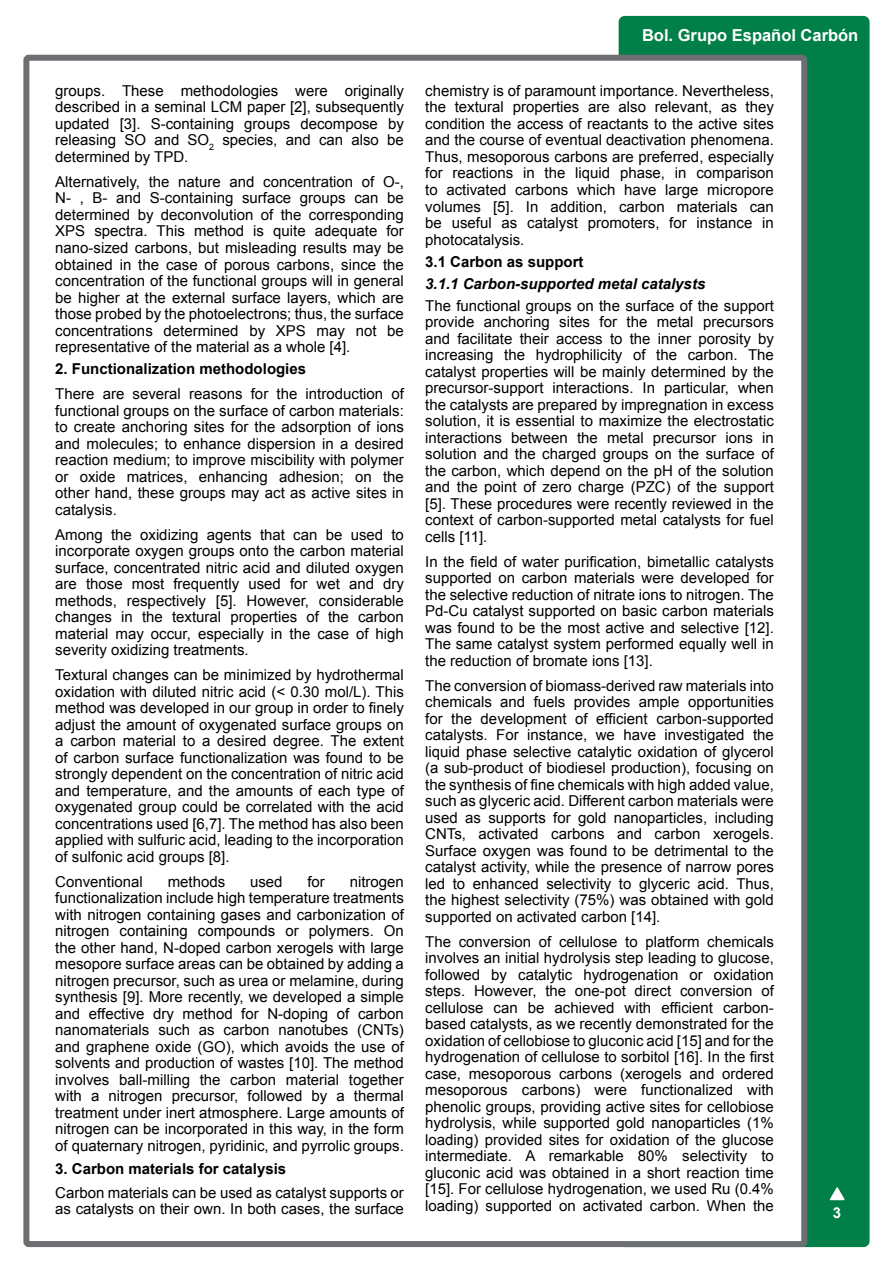
<style>
.page{position:relative;width:893px;height:1263px;background:#fff}
.page>*{position:absolute;margin:0;border:0;box-sizing:border-box;transform-origin:0 0}
.t1{font:700 16.5px "Arial";color:#fff}
.t2{font:15px/16.5px "Arial";color:#000;text-align:justify}
.t3{font:700 15px "Arial";color:#000}
.t4{font:italic 700 15px "Arial";color:#000}
.t5{font:700 15px "Arial";color:#fff}
</style>
<div class="page">
<div style="left:622px;top:19px;width:245px;height:1225px;background:#007f49;border-radius:3px"></div>
<div style="left:619px;top:16px;width:251px;height:1231px;border:6px solid #007f49;border-radius:3px"></div>
<div style="left:26px;top:58px;width:778px;height:1186px;background:#fff;border-radius:2px"></div>
<div style="left:23px;top:55px;width:784px;height:1192px;border:6px solid #6d6e71;border-radius:2px"></div>
<svg style="left:828px;top:1187px;width:18px;height:14px"></svg>
<p class="t2" style="left:55px;top:83px;width:350px">groups. These methodologies were originally described in a seminal LCM paper [2], subsequently updated [3]. S-containing groups decompose by releasing SO and SO<sub>2</sub> species, and can also be determined by TPD.</p>
<p class="t2" style="left:55px;top:174px;width:350px">Alternatively, the nature and concentration of O-, N- , B- and S-containing surface groups can be determined by deconvolution of the corresponding XPS spectra. This method is quite adequate for nano-sized carbons, but misleading results may be obtained in the case of porous carbons, since the concentration of the functional groups will in general be higher at the external surface layers, which are those probed by the photoelectrons; thus, the surface concentrations determined by XPS may not be representative of the material as a whole [4].</p>
<p class="t3" style="left:55px;top:359px;width:252px">2. Functionalization methodologies</p>
<p class="t2" style="left:55px;top:386px;width:350px">There are several reasons for the introduction of functional groups on the surface of carbon materials: to create anchoring sites for the adsorption of ions and molecules; to enhance dispersion in a desired reaction medium; to improve miscibility with polymer or oxide matrices, enhancing adhesion; on the other hand, these groups may act as active sites in catalysis.</p>
<p class="t2" style="left:55px;top:526px;width:350px">Among the oxidizing agents that can be used to incorporate oxygen groups onto the carbon material surface, concentrated nitric acid and diluted oxygen are those most frequently used for wet and dry methods, respectively [5]. However, considerable changes in the textural properties of the carbon material may occur, especially in the case of high severity oxidizing treatments.</p>
<p class="t2" style="left:55px;top:667px;width:350px">Textural changes can be minimized by hydrothermal oxidation with diluted nitric acid (&lt; 0.30 mol/L). This method was developed in our group in order to finely adjust the amount of oxygenated surface groups on a carbon material to a desired degree. The extent of carbon surface functionalization was found to be strongly dependent on the concentration of nitric acid and temperature, and the amounts of each type of oxygenated group could be correlated with the acid concentrations used [6,7]. The method has also been applied with sulfuric acid, leading to the incorporation of sulfonic acid groups [8].</p>
<p class="t2" style="left:55px;top:873px;width:89px">Conventional</p>
<p class="t2" style="left:168px;top:873px;width:59px">methods</p>
<p class="t2" style="left:250px;top:873px;width:34px">used</p>
<p class="t2" style="left:307px;top:873px;width:19px">for</p>
<p class="t2" style="left:55px;top:873px;width:350px;text-indent:294px">nitrogen functionalization include high temperature treatments with nitrogen containing gases and carbonization of nitrogen containing compounds or polymers. On the other hand, N-doped carbon xerogels with large mesopore surface areas can be obtained by adding a nitrogen precursor, such as urea or melamine, during synthesis [9]. More recently, we developed a simple and effective dry method for N-doping of carbon nanomaterials such as carbon nanotubes (CNTs) and graphene oxide (GO), which avoids the use of solvents and production of wastes [10]. The method involves ball-milling the carbon material together with a nitrogen precursor, followed by a thermal treatment under inert atmosphere. Large amounts of nitrogen can be incorporated in this way, in the form of quaternary nitrogen, pyridinic, and pyrrolic groups.</p>
<p class="t3" style="left:55px;top:1159px;width:232px">3. Carbon materials for catalysis</p>
<p class="t2" style="left:55px;top:1184px;width:350px">Carbon materials can be used as catalyst supports or as catalysts on their own. In both cases, the surface</p>
<p class="t1" style="left:642px;top:25px;width:218px">Bol. Grupo Español Carbón</p>
<p class="t2" style="left:425px;top:83px;width:350px">chemistry is of paramount importance. Nevertheless, the textural properties are also relevant, as they condition the access of reactants to the active sites and the course of eventual deactivation phenomena.<br>Thus, mesoporous carbons are preferred, especially for reactions in the liquid phase, in comparison to activated carbons which have large micropore volumes [5]. In addition, carbon materials can be useful as catalyst promoters, for instance in photocatalysis.</p>
<p class="t3" style="left:425px;top:251px;width:160px">3.1 Carbon as support</p>
<p class="t4" style="left:425px;top:273px;width:282px">3.1.1 Carbon-supported metal catalysts</p>
<p class="t2" style="left:425px;top:297px;width:350px">The functional groups on the surface of the support provide anchoring sites for the metal precursors and facilitate their access to the inner porosity by increasing the hydrophilicity of the carbon. The catalyst properties will be mainly determined by the precursor-support interactions. In particular, when the catalysts are prepared by impregnation in excess solution, it is essential to maximize the electrostatic interactions between the metal precursor ions in solution and the charged groups on the surface of the carbon, which depend on the pH of the solution and the point of zero charge (PZC) of the support [5]. These procedures were recently reviewed in the context of carbon-supported metal catalysts for fuel cells [11].</p>
<p class="t2" style="left:425px;top:553px;width:350px">In the field of water purification, bimetallic catalysts supported on carbon materials were developed for the selective reduction of nitrate ions to nitrogen. The Pd-Cu catalyst supported on basic carbon materials was found to be the most active and selective [12].<br>The same catalyst system performed equally well in the reduction of bromate ions [13].</p>
<p class="t2" style="left:425px;top:677px;width:350px">The conversion of biomass-derived raw materials into chemicals and fuels provides ample opportunities for the development of efficient carbon-supported catalysts. For instance, we have investigated the liquid phase selective catalytic oxidation of glycerol (a sub-product of biodiesel production), focusing on the synthesis of fine chemicals with high added value, such as glyceric acid. Different carbon materials were used as supports for gold nanoparticles, including CNTs, activated carbons and carbon xerogels.<br>Surface oxygen was found to be detrimental to the catalyst activity, while the presence of narrow pores led to enhanced selectivity to glyceric acid. Thus, the highest selectivity (75%) was obtained with gold supported on activated carbon [14].</p>
<p class="t2" style="left:425px;top:933px;width:350px">The conversion of cellulose to platform chemicals involves an initial hydrolysis step leading to glucose, followed by catalytic hydrogenation or oxidation steps. However, the one-pot direct conversion of cellulose can be achieved with efficient carbon&shy;based catalysts, as we recently demonstrated for the oxidation of cellobiose to gluconic acid [15] and for the hydrogenation of cellulose to sorbitol [16]. In the first case, mesoporous carbons (xerogels and ordered mesoporous carbons) were functionalized with phenolic groups, providing active sites for cellobiose hydrolysis, while supported gold nanoparticles (1% loading) provided sites for oxidation of the glucose intermediate. A remarkable 80% selectivity to gluconic acid was obtained in a short reaction time [15]. For cellulose hydrogenation, we used Ru (0.4% loading) supported on activated carbon. When the</p>
<p class="t5" style="left:833px;top:1203px;width:10px">3</p>
</div>
